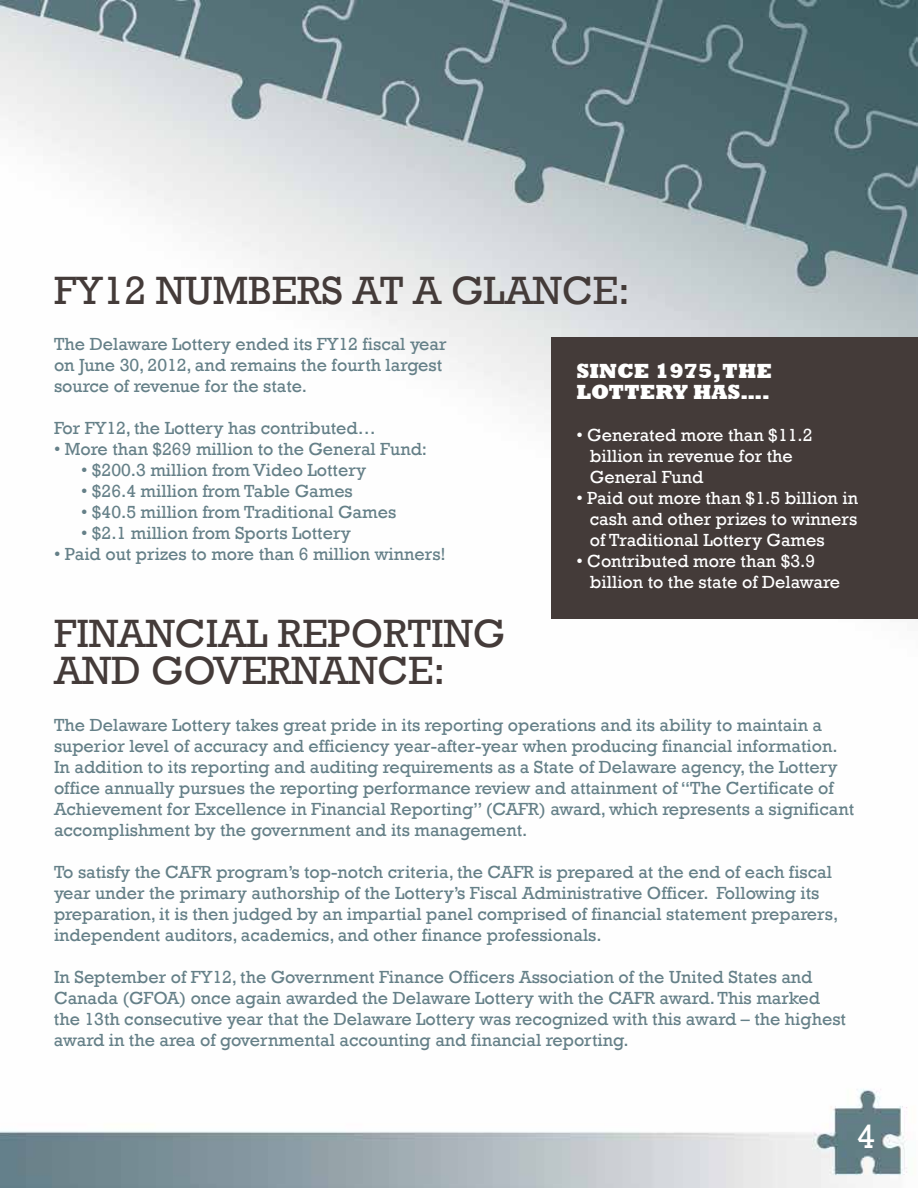
<style>
.page{position:relative;width:918px;height:1188px;background:#fff}
.page>*{position:absolute;margin:0;border:0;box-sizing:border-box;transform-origin:0 0}
.t1{font:40.5px/37.5px "Rockwell";color:#443b39}
.t2{font:34.8px "Rockwell";color:#fff}
.t3{font:800 21px/21px "Rockwell";color:#fff}
.t4{font:18px/21px "Rockwell";color:#658088}
.t5{font:18px/21px "Rockwell";color:#fff}
</style>
<div class="page">
<img style="left:0;top:0;width:918px;height:1188px">
<div style="left:552px;top:337px;width:366px;height:282px;background:#443b39"></div>
<h1 class="t1" style="left:54px;top:273px;width:577px">FY 12 Numbers At A Glance:</h1>
<p class="t4" style="left:54px;top:334px;width:394px">The Delaware Lottery ended its FY 12 fiscal year on June 30, 2012, and remains the fourth largest source of revenue for the state.</p>
<p class="t4" style="left:54px;top:418px;width:323px">For FY 12, the Lottery has contributed…</p>
<p class="t4" style="left:54px;top:439px;width:375px">• More than $269 million to the General Fund:</p>
<p class="t4" style="left:81px;top:460px;width:287px">• $200.3 million from Video Lottery</p>
<p class="t4" style="left:81px;top:481px;width:273px">• $26.4 million from Table Games</p>
<p class="t4" style="left:81px;top:502px;width:317px">• $40.5 million from Traditional Games</p>
<p class="t4" style="left:81px;top:523px;width:271px">• $2.1 million from Sports Lottery</p>
<p class="t4" style="left:54px;top:544px;width:393px">• Paid out prizes to more than 6 million winners!</p>
<h1 class="t1" style="left:54px;top:615px;width:453px">Financial Reporting<br>And Governance:</h1>
<p class="t3" style="left:576px;top:361px;width:197px">SINCE 1975, THE<br>LOTTERY HAS….</p>
<p class="t5" style="left:590px;top:425px;width:224px;text-indent:-14px">• Generated more than $11.2 billion in revenue for the<br>General Fund</p>
<p class="t5" style="left:590px;top:488px;width:270px;text-align:justify;text-indent:-14px">• Paid out more than $1.5 billion in cash and other prizes to winners of Traditional Lottery Games</p>
<p class="t5" style="left:590px;top:551px;width:252px;text-indent:-14px">• Contributed more than $3.9 billion to the state of Delaware</p>
<p class="t4" style="left:54px;top:715px;width:785px">The Delaware Lottery takes great pride in its reporting operations and its ability to maintain a superior level of accuracy and efficiency year-after-year when producing financial information.<br>In addition to its reporting and auditing requirements as a State of Delaware agency, the Lottery office annually pursues the reporting performance review and attainment of “The Certificate of Achievement for Excellence in Financial Reporting” (CAFR</p>
<p class="t4" style="left:539px;top:799px;width:317px">) award, which represents a significant</p>
<p class="t4" style="left:54px;top:820px;width:475px">accomplishment by the government and its management.</p>
<p class="t4" style="left:54px;top:862px;width:124px">To satisfy the CAFR</p>
<p class="t4" style="left:216px;top:862px;width:284px">program’s top-notch criteria, the CAFR</p>
<p class="t4" style="left:54px;top:862px;width:786px;text-indent:485px">is prepared at the end of each fiscal year under the primary authorship of the Lottery’s Fiscal Administrative Officer. Following its preparation, it is then judged by an impartial panel comprised of financial statement preparers, independent auditors, academics, and other finance professionals.</p>
<p class="t4" style="left:54px;top:967px;width:760px">In September of FY 12, the Government Finance Officers Association of the United States and<br>Canada (GFOA</p>
<p class="t4" style="left:179px;top:988px;width:442px">) once again awarded the Delaware Lottery with the CAFR</p>
<p class="t4" style="left:54px;top:988px;width:794px;text-indent:606px">award. This marked the 13th consecutive year that the Delaware Lottery was recognized with this award – the highest award in the area of governmental accounting and financial reporting.</p>
<h2 class="t2" style="left:857px;top:1116px;width:20px">4</h2>
</div>
